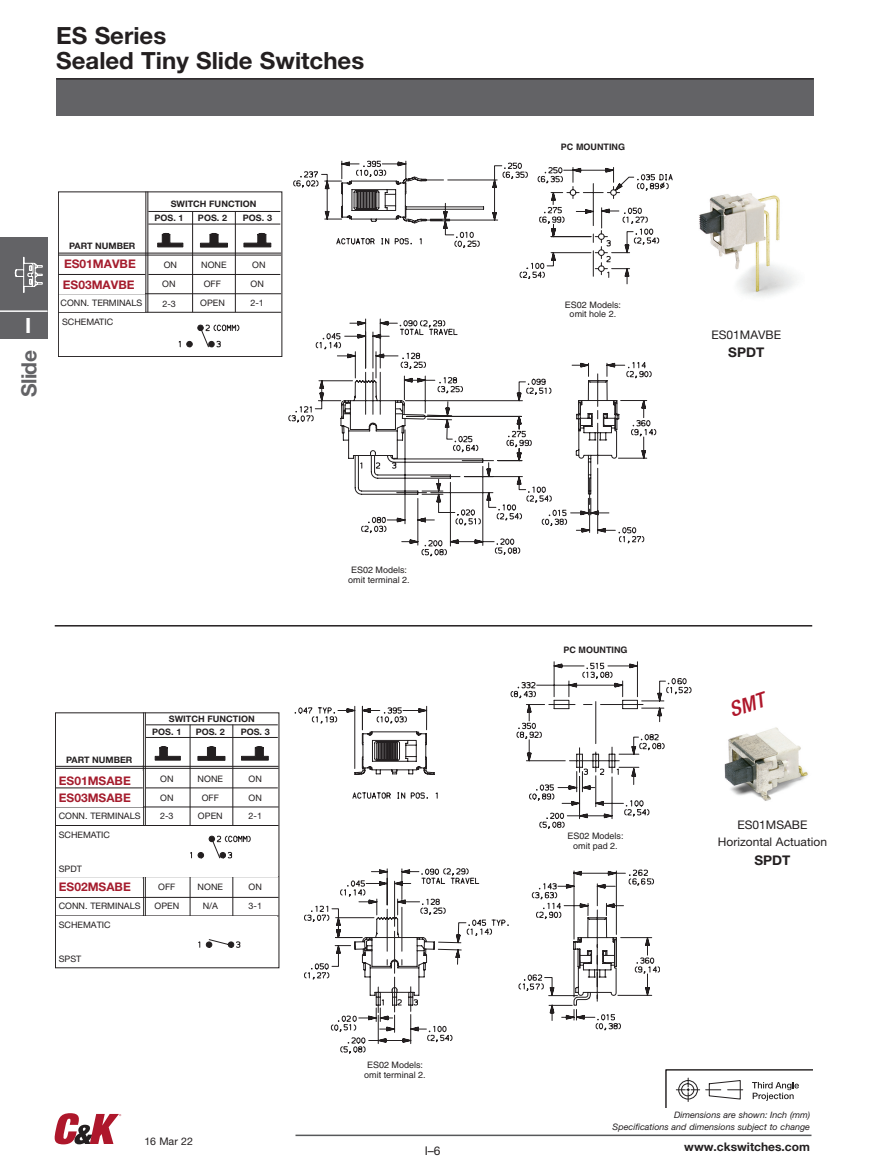
<style>
.page{position:relative;width:891px;height:1175px;background:#fff}
.page>*{position:absolute;margin:0;border:0;box-sizing:border-box;transform-origin:0 0}
.Page_head_right{font:700 23.7px "Helvetica Neue LT Std";color:#231f20}
.t1{font:700 21px "Helvetica Neue";letter-spacing:-.025em;color:#636366}
.t2{font:700 21px "Helvetica Neue";color:#fff}
.Main_dim_img_label{font:700 13.35px "Helvetica Neue LT Std";color:#231f20}
.t3{font:12px "Helvetica Neue LT Std";color:#231f20}
.t4{font:700 11.85px/17.9px "Helvetica Neue LT Std";color:#a51d2e}
.Main_img_caption{font:11.85px/17.9px "Helvetica Neue LT Std";color:#231f20;text-align:center}
.footer-url{font:700 11.85px "Helvetica Neue LT Std";color:#231f20}
.footer-url-2{font:10.5px "Helvetica Neue LT Std";color:#231f20}
.t5{font:8.85px "Helvetica Neue LT Std";color:#231f20}
.t6{font:8.85px/9.9px "Helvetica";color:#231f20;text-align:center}
.t7{font:700 8.85px/12.6px "Helvetica Neue LT Std";color:#231f20}
.footer-dim{font:italic 8.85px/11.9px "Helvetica Neue LT Std";color:#231f20;text-align:right}
.t8{font:700 8.85px "Helvetica";color:#231f20}
</style>
<div class="page">
<svg style="left:55px;top:1113px;width:66px;height:31px"></svg>
<hr style="left:296px;top:1134px;width:516px;height:2px;background:#57585a">
<div style="left:0;top:237px;width:47px;height:102px;background:#636366"></div>
<hr style="left:0;top:310px;width:47px;height:2px;background:#fff">
<svg style="left:14px;top:256px;width:29px;height:37px"></svg>
<div style="left:56px;top:79px;width:758px;height:37px;background:#636366"></div>
<hr style="left:56px;top:78px;width:758px;height:2px;background:#231f20">
<svg style="left:665px;top:1069px;width:147px;height:38px"></svg>
<svg style="left:288px;top:161px;width:368px;height:396px"></svg>
<svg style="left:520px;top:167px;width:153px;height:117px"></svg>
<img style="left:699px;top:193px;width:97px;height:104px">
<hr style="left:55px;top:625px;width:757px;height:1px;background:#231f20">
<svg style="left:295px;top:706px;width:365px;height:348px"></svg>
<svg style="left:510px;top:661px;width:182px;height:171px"></svg>
<img style="left:724px;top:727px;width:84px;height:74px">
<svg style="left:179px;top:325px;width:60px;height:22px"></svg>
<hr style="left:145px;top:712px;width:1px;height:204px;background:#231f20">
<hr style="left:143px;top:712px;width:1px;height:204px;background:#231f20">
<hr style="left:190px;top:724px;width:1px;height:192px;background:#231f20">
<hr style="left:232px;top:724px;width:1px;height:192px;background:#231f20">
<hr style="left:56px;top:766px;width:223px;height:1px;background:#231f20">
<hr style="left:56px;top:768px;width:223px;height:1px;background:#231f20">
<hr style="left:56px;top:806px;width:223px;height:1px;background:#231f20">
<hr style="left:56px;top:825px;width:223px;height:1px;background:#231f20">
<hr style="left:56px;top:876px;width:223px;height:1px;background:#231f20">
<hr style="left:56px;top:897px;width:223px;height:1px;background:#231f20">
<hr style="left:56px;top:915px;width:223px;height:1px;background:#231f20">
<div style="left:56px;top:826px;width:222px;height:50px;background:#fff"></div>
<hr style="left:146px;top:787px;width:132px;height:1px;background:#231f20">
<hr style="left:56px;top:787px;width:87px;height:1px;background:#231f20">
<hr style="left:146px;top:724px;width:132px;height:1px;background:#231f20">
<hr style="left:146px;top:737px;width:132px;height:1px;background:#231f20">
<svg style="left:155px;top:746px;width:26px;height:14px"></svg>
<svg style="left:198px;top:746px;width:27px;height:14px"></svg>
<svg style="left:190px;top:836px;width:61px;height:22px"></svg>
<svg style="left:206px;top:939px;width:34px;height:8px"></svg>
<svg style="left:241px;top:746px;width:28px;height:14px"></svg>
<hr style="left:147px;top:191px;width:1px;height:121px;background:#231f20">
<hr style="left:145px;top:191px;width:1px;height:121px;background:#231f20">
<hr style="left:192px;top:211px;width:1px;height:101px;background:#231f20">
<hr style="left:235px;top:211px;width:1px;height:101px;background:#231f20">
<hr style="left:58px;top:252px;width:223px;height:1px;background:#231f20">
<hr style="left:58px;top:254px;width:223px;height:1px;background:#231f20">
<hr style="left:58px;top:293px;width:223px;height:1px;background:#231f20">
<hr style="left:58px;top:312px;width:223px;height:1px;background:#231f20">
<hr style="left:148px;top:274px;width:132px;height:1px;background:#231f20">
<hr style="left:58px;top:274px;width:87px;height:1px;background:#231f20">
<hr style="left:148px;top:211px;width:132px;height:1px;background:#231f20">
<hr style="left:148px;top:224px;width:132px;height:1px;background:#231f20">
<div style="left:58px;top:191px;width:224px;height:166px;border:1px solid #231f20"></div>
<svg style="left:158px;top:233px;width:25px;height:14px"></svg>
<svg style="left:200px;top:233px;width:28px;height:14px"></svg>
<svg style="left:244px;top:233px;width:27px;height:14px"></svg>
<p class="Page_head_right" style="left:56px;top:21px;width:111px">ES Series</p>
<p class="Page_head_right" style="left:56px;top:46px;width:310px">Sealed Tiny Slide Switches</p>
<p class="t2" style="left:25px;top:312px;width:8px">I</p>
<p class="t1" style="left:16px;top:397px;width:49px;rotate:-90deg">Slide</p>
<p class="t7" style="left:69px;top:239px;width:68px">PART NUMBER</p>
<p class="t4" style="left:63px;top:253px;width:75px;line-height:20.7px">ES01MAVBE<br>ES03MAVBE</p>
<p class="t5" style="left:61px;top:297px;width:83px">CONN. TERMINALS</p>
<p class="t5" style="left:62px;top:317px;width:53px">SCHEMATIC</p>
<p class="t7" style="left:155px;top:196px;width:103px;line-height:14.5px;text-indent:16px">SWITCH FUNCTION<br>POS. 1</p>
<p class="t7" style="left:198px;top:211px;width:31px">POS. 2</p>
<p class="t7" style="left:243px;top:211px;width:31px">POS. 3</p>
<p class="t5" style="left:164px;top:260px;width:15px">ON</p>
<p class="t5" style="left:201px;top:260px;width:27px">NONE</p>
<p class="t5" style="left:252px;top:260px;width:15px">ON</p>
<p class="t5" style="left:162px;top:279px;width:15px">ON</p>
<p class="t5" style="left:204px;top:279px;width:19px">OFF</p>
<p class="t5" style="left:251px;top:279px;width:15px">ON</p>
<p class="t5" style="left:162px;top:298px;width:15px">2-3</p>
<p class="t5" style="left:200px;top:297px;width:26px">OPEN</p>
<p class="t5" style="left:250px;top:298px;width:15px">2-1</p>
<p class="t7" style="left:66px;top:754px;width:68px">PART NUMBER</p>
<p class="t4" style="left:59px;top:771px;width:74px">ES01MSABE<br>ES03MSABE</p>
<p class="t7" style="left:152px;top:712px;width:104px;text-indent:17px">SWITCH FUNCTION<br>POS. 1</p>
<p class="t7" style="left:196px;top:725px;width:31px">POS. 2</p>
<p class="t7" style="left:241px;top:725px;width:31px">POS. 3</p>
<p class="t5" style="left:160px;top:773px;width:15px">ON</p>
<p class="t5" style="left:198px;top:773px;width:27px">NONE</p>
<p class="t5" style="left:249px;top:773px;width:15px">ON</p>
<p class="t5" style="left:160px;top:792px;width:15px">ON</p>
<p class="t5" style="left:202px;top:792px;width:19px">OFF</p>
<p class="t5" style="left:249px;top:792px;width:15px">ON</p>
<p class="t5" style="left:59px;top:810px;width:83px">CONN. TERMINALS</p>
<p class="t5" style="left:160px;top:810px;width:15px">2-3</p>
<p class="t5" style="left:198px;top:810px;width:26px">OPEN</p>
<p class="t5" style="left:249px;top:810px;width:15px">2-1</p>
<p class="t5" style="left:59px;top:829px;width:53px">SCHEMATIC</p>
<p class="t5" style="left:59px;top:863px;width:25px">SPDT</p>
<p class="t4" style="left:59px;top:877px;width:74px">ES02MSABE</p>
<p class="t5" style="left:158px;top:882px;width:19px">OFF</p>
<p class="t5" style="left:198px;top:882px;width:27px">NONE</p>
<p class="t5" style="left:249px;top:882px;width:15px">ON</p>
<p class="t5" style="left:59px;top:900px;width:83px">CONN. TERMINALS</p>
<p class="t5" style="left:154px;top:900px;width:26px">OPEN</p>
<p class="t5" style="left:203px;top:900px;width:17px">N/A</p>
<p class="t5" style="left:249px;top:900px;width:15px">3-1</p>
<p class="t5" style="left:59px;top:919px;width:53px">SCHEMATIC</p>
<p class="t5" style="left:59px;top:953px;width:24px">SPST</p>
<p class="footer-url-2" style="left:144px;top:1135px;width:50px">16 Mar 22</p>
<p class="t6" style="left:348px;top:565px;width:63px">ES02 Models: omit terminal 2.</p>
<p class="t6" style="left:364px;top:1060px;width:63px">ES02 Models: omit terminal 2.</p>
<p class="t3" style="left:425px;top:1143px;width:17px">I–6</p>
<p class="t8" style="left:561px;top:141px;width:66px">PC MOUNTING</p>
<p class="t6" style="left:565px;top:299px;width:58px">ES02 Models: omit hole 2.</p>
<p class="Main_img_caption" style="left:711px;top:325px;width:71px">ES01MAVBE</p>
<p class="Main_dim_img_label" style="left:728px;top:344px;width:38px">SPDT</p>
<p class="t8" style="left:563px;top:644px;width:66px">PC MOUNTING</p>
<p class="t6" style="left:567px;top:831px;width:58px">ES02 Models: omit pad 2.</p>
<p class="Main_img_caption" style="left:718px;top:815px;width:111px">ES01MSABE<br>Horizontal Actuation</p>
<p class="Main_dim_img_label" style="left:754px;top:852px;width:38px">SPDT</p>
<p class="footer-dim" style="left:613px;top:1108px;width:199px">Dimensions are shown: Inch (mm)<br>Specifications and dimensions subject to change</p>
<p class="footer-url" style="left:684px;top:1139px;width:127px">www.ckswitches.com</p>
</div>
